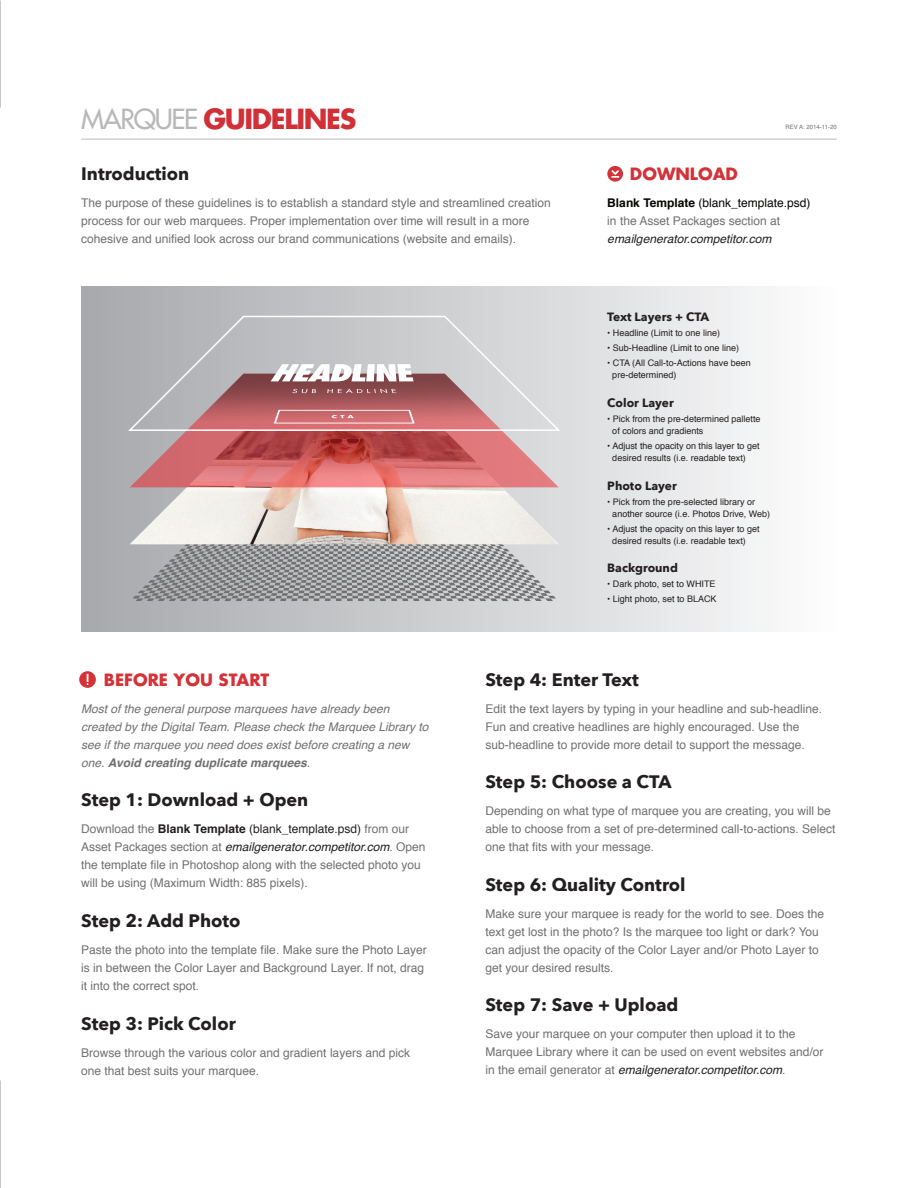
<style>
.page{position:relative;width:918px;height:1188px;background:#fff}
.page>*{position:absolute;margin:0;border:0;box-sizing:border-box;transform-origin:0 0}
.t1{font:700 27px "Futura Std";letter-spacing:-.05em;color:#d13037}
.t2{font:700 18px "Avenir Next";color:#231f20}
.t3{font:700 16.5px "Futura Std";color:#d43238}
.t4{font:12px/18px "Helvetica";color:#707070}
.t5{font:italic 12px/18px "Helvetica";color:#707070}
.t6{font:700 12px "Avenir Next";color:#231f20}
.t7{font:italic 12px "Helvetica";color:#231f20}
.t8{font:9px/12px "Helvetica";color:#231f20}
.t9{font:6px "Helvetica";color:#707070}
.s1{font-weight:500;color:#707171}
.s2{font-weight:700;color:#040503}
.s3{color:#040503}
.s4{font-weight:700}
.s5{font-weight:700;color:#231f20}
.s6{color:#231f20}
.s7{font-style:italic;color:#231f20}
</style>
<div class="page">
<hr style="left:917px;top:1080px;width:1px;height:108px;background:#231f20">
<hr style="left:917px;top:0;width:1px;height:108px;background:#231f20">
<hr style="left:0;top:0;width:81px;height:1px;background:#231f20">
<hr style="left:837px;top:0;width:81px;height:1px;background:#231f20">
<hr style="left:81px;top:139px;width:756px;height:1px;background:#707171">
<div style="left:81px;top:286px;width:756px;height:345px;background:linear-gradient(to right,#a7a8ac,#fcfcfd)"></div>
<svg style="left:130px;top:544px;width:429px;height:57px;background:#9fa0a1"></svg>
<svg style="left:130px;top:487px;width:429px;height:57px"></svg>
<svg style="left:130px;top:432px;width:429px;height:55px;background:#cd7173"></svg>
<svg style="left:126px;top:315px;width:435px;height:117px;background:#c0acaf"></svg>
<svg style="left:271px;top:364px;width:142px;height:17px"></svg>
<svg style="left:292px;top:389px;width:24px;height:4px"></svg>
<svg style="left:327px;top:389px;width:69px;height:4px"></svg>
<svg style="left:274px;top:410px;width:141px;height:14px;background:#d58185"></svg>
<svg style="left:607px;top:166px;width:16px;height:16px"></svg>
<svg style="left:79px;top:671px;width:17px;height:17px"></svg>
<h1 class="t1" style="left:81px;top:101px;width:277px"><span class="s1">MARQUEE</span> GUIDELINES</h1>
<h2 class="t2" style="left:81px;top:163px;width:110px">Introduction</h2>
<p class="t4" style="left:81px;top:194px;width:471px">The purpose of these guidelines is to establish a standard style and streamlined creation process for our web marquees. Proper implementation over time will result in a more cohesive and unified look across our brand communications (website and emails).</p>
<p class="t9" style="left:786px;top:122px;width:53px">REV A: 2014-11-20</p>
<h3 class="t3" style="left:630px;top:163px;width:110px">DOWNLOAD</h3>
<p class="t4" style="left:607px;top:194px;width:205px"><span class="s2">Blank Template</span> <span class="s3">(blank_template.psd) </span>in the Asset Packages section at</p>
<p class="t7" style="left:607px;top:229px;width:166px">emailgenerator.competitor.com</p>
<p class="t6" style="left:607px;top:309px;width:104px">Text Layers + CTA</p>
<p class="t8" style="left:607px;top:327px;width:114px">• Headline (Limit to one line)</p>
<p class="t8" style="left:607px;top:342px;width:133px">• Sub-Headline (Limit to one line)</p>
<p class="t8" style="left:612px;top:357px;width:140px;text-indent:-5px">• CTA (All Call-to-Actions have been pre-determined)</p>
<p class="t6" style="left:607px;top:395px;width:68px">Color Layer</p>
<p class="t8" style="left:612px;top:413px;width:150px;text-indent:-5px">• Pick from the pre-determined pallette of colors and gradients</p>
<p class="t8" style="left:612px;top:440px;width:149px;text-indent:-5px">• Adjust the opacity on this layer to get desired results (i.e. readable text)</p>
<p class="t6" style="left:607px;top:478px;width:71px">Photo Layer</p>
<p class="t8" style="left:612px;top:496px;width:159px;text-indent:-5px">• Pick from the pre-selected library or another source (i.e. Photos Drive, Web)</p>
<p class="t8" style="left:612px;top:523px;width:149px;text-indent:-5px">• Adjust the opacity on this layer to get desired results (i.e. readable text)</p>
<p class="t6" style="left:607px;top:561px;width:72px">Background</p>
<p class="t8" style="left:607px;top:579px;width:110px">• Dark photo, set to WHITE</p>
<p class="t8" style="left:607px;top:594px;width:111px">• Light photo, set to BLACK</p>
<h3 class="t3" style="left:104px;top:669px;width:167px">BEFORE YOU START</h3>
<p class="t5" style="left:81px;top:700px;width:349px">Most of the general purpose marquees have already been created by the Digital Team. Please check the Marquee Library to see if the marquee you need does exist before creating a new one. <span class="s4">Avoid creating duplicate marquees</span>.</p>
<h2 class="t2" style="left:81px;top:789px;width:229px">Step 1: Download + Open</h2>
<p class="t4" style="left:81px;top:820px;width:346px">Download the <span class="s5">Blank Template</span> <span class="s6">(blank_template.psd)</span> from our Asset Packages section at <span class="s7">emailgenerator.competitor.com</span>. Open the template file in Photoshop along with the selected photo you will be using (Maximum Width: 885 pixels).</p>
<h2 class="t2" style="left:81px;top:910px;width:161px">Step 2: Add Photo</h2>
<p class="t4" style="left:81px;top:941px;width:347px">Paste the photo into the template file. Make sure the Photo Layer is in between the Color Layer and Background Layer. If not, drag it into the correct spot.</p>
<h2 class="t2" style="left:81px;top:1012px;width:156px">Step 3: Pick Color</h2>
<p class="t4" style="left:81px;top:1044px;width:330px">Browse through the various color and gradient layers and pick one that best suits your marquee.</p>
<h2 class="t2" style="left:485px;top:668px;width:155px">Step 4: Enter Text</h2>
<p class="t4" style="left:485px;top:700px;width:338px">Edit the text layers by typing in your headline and sub-headline.<br>Fun and creative headlines are highly encouraged. Use the sub-headline to provide more detail to support the message.</p>
<h2 class="t2" style="left:485px;top:771px;width:188px">Step 5: Choose a CTA</h2>
<p class="t4" style="left:485px;top:802px;width:352px">Depending on what type of marquee you are creating, you will be able to choose from a set of pre-determined call-to-actions. Select one that fits with your message.</p>
<h2 class="t2" style="left:485px;top:874px;width:202px">Step 6: Quality Control</h2>
<p class="t4" style="left:485px;top:905px;width:340px">Make sure your marquee is ready for the world to see. Does the text get lost in the photo? Is the marquee too light or dark? You can adjust the opacity of the Color Layer and/or Photo Layer to get your desired results.</p>
<h2 class="t2" style="left:485px;top:994px;width:195px">Step 7: Save + Upload</h2>
<p class="t4" style="left:485px;top:1026px;width:340px">Save your marquee on your computer then upload it to the<br>Marquee Library where it can be used on event websites and/or in the email generator at <span class="s7">emailgenerator.competitor.com</span>.</p>
</div>
